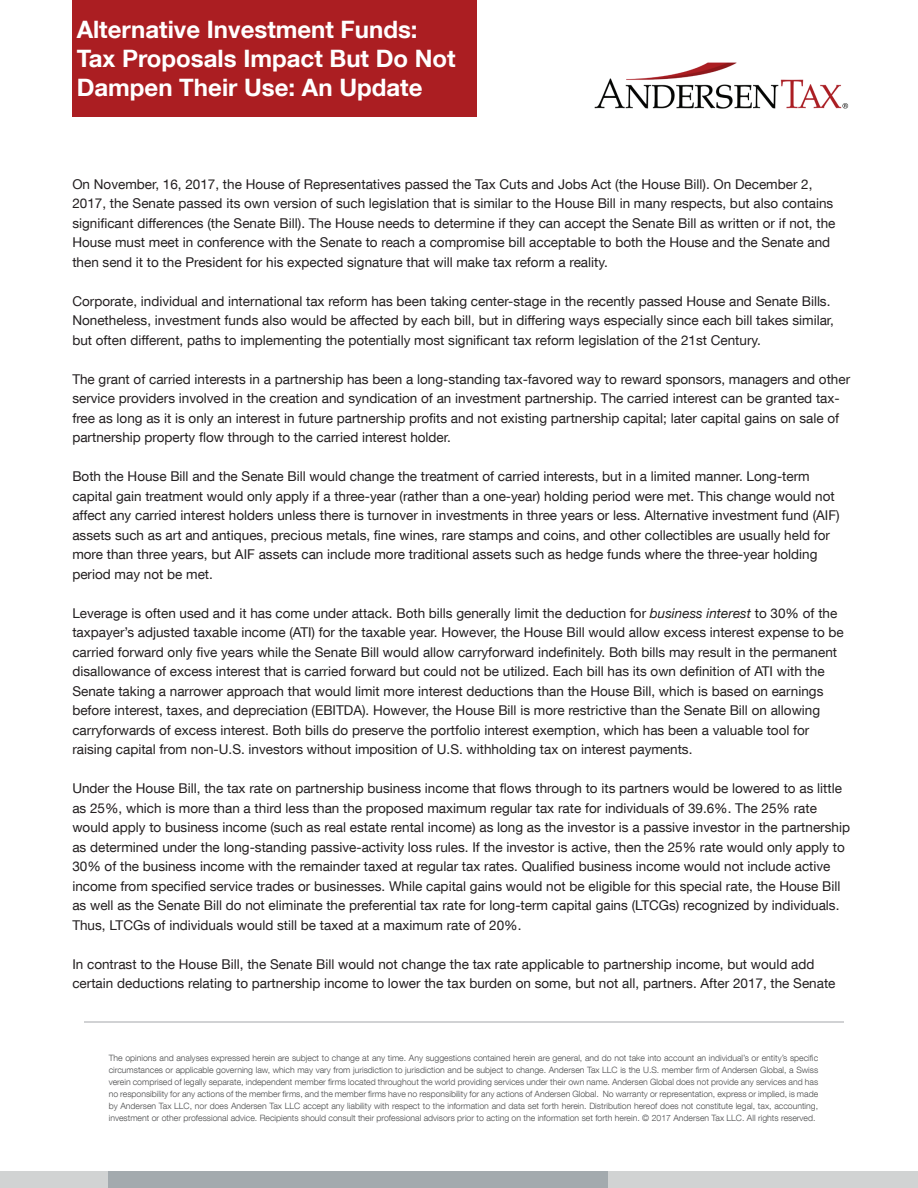
<style>
.page{position:relative;width:918px;height:1188px;background:#fff}
.page>*{position:absolute;margin:0;border:0;box-sizing:border-box;transform-origin:0 0}
.t1{font:700 24px/28.8px "Helvetica Neue LT Com";color:#fff}
.t2{font:13.5px/19.5px "Helvetica Neue LT Com";color:#231f20}
.t3{font:300 8.7px/12px "Helvetica Neue LT Com";color:#4b4c4d;text-align:justify}
.s1{font-style:italic}
</style>
<div class="page">
<div style="left:0;top:1172px;width:918px;height:16px;background:#d1d3d3"></div>
<div style="left:108px;top:1172px;width:500px;height:16px;background:#a3aaae"></div>
<hr style="left:84px;top:1021px;width:759px;height:2px;background:#d1d2d4">
<img style="left:594px;top:62px;width:255px;height:47px">
<div style="left:72px;top:0;width:405px;height:116px;background:#ab1e22"></div>
<h1 class="t1" style="left:77px;top:15px;width:381px">Alternative Investment Funds:<br>Tax Proposals Impact But Do Not<br>Dampen Their Use: An Update</h1>
<p class="t2" style="left:72px;top:174px;width:765px">On November, 16, 2017, the House of Representatives passed the Tax Cuts and Jobs Act (the House Bill). On December 2, 2017, the Senate passed its own version of such legislation that is similar to the House Bill in many respects, but also contains significant differences (the Senate Bill). The House needs to determine if they can accept the Senate Bill as written or if not, the House must meet in conference with the Senate to reach a compromise bill acceptable to both the House and the Senate and then send it to the President for his expected signature that will make tax reform a reality.</p>
<p class="t2" style="left:72px;top:291px;width:763px">Corporate, individual and international tax reform has been taking center-stage in the recently passed House and Senate Bills.<br>Nonetheless, investment funds also would be affected by each bill, but in differing ways especially since each bill takes similar, but often different, paths to implementing the potentially most significant tax reform legislation of the 21st Century.</p>
<p class="t2" style="left:72px;top:369px;width:779px">The grant of carried interests in a partnership has been a long-standing tax-favored way to reward sponsors, managers and other service providers involved in the creation and syndication of an investment partnership. The carried interest can be granted tax&shy;free as long as it is only an interest in future partnership profits and not existing partnership capital; later capital gains on sale of partnership property flow through to the carried interest holder.</p>
<p class="t2" style="left:72px;top:466px;width:769px">Both the House Bill and the Senate Bill would change the treatment of carried interests, but in a limited manner. Long-term capital gain treatment would only apply if a three-year (rather than a one-year) holding period were met. This change would not affect any carried interest holders unless there is turnover in investments in three years or less. Alternative investment fund (AIF) assets such as art and antiques, precious metals, fine wines, rare stamps and coins, and other collectibles are usually held for more than three years, but AIF assets can include more traditional assets such as hedge funds where the three-year holding period may not be met.</p>
<p class="t2" style="left:72px;top:603px;width:773px">Leverage is often used and it has come under attack. Both bills generally limit the deduction for <span class="s1">business interest</span> to 30% of the taxpayer’s adjusted taxable income (ATI) for the taxable year. However, the House Bill would allow excess interest expense to be carried forward only five years while the Senate Bill would allow carryforward indefinitely. Both bills may result in the permanent disallowance of excess interest that is carried forward but could not be utilized. Each bill has its own definition of ATI with the Senate taking a narrower approach that would limit more interest deductions than the House Bill, which is based on earnings before interest, taxes, and depreciation (EBITDA). However, the House Bill is more restrictive than the Senate Bill on allowing carryforwards of excess interest. Both bills do preserve the portfolio interest exemption, which has been a valuable tool for raising capital from non-U.S. investors without imposition of U.S. withholding tax on interest payments.</p>
<p class="t2" style="left:72px;top:778px;width:779px">Under the House Bill, the tax rate on partnership business income that flows through to its partners would be lowered to as little as 25%, which is more than a third less than the proposed maximum regular tax rate for individuals of 39.6%. The 25% rate would apply to business income (such as real estate rental income) as long as the investor is a passive investor in the partnership as determined under the long-standing passive-activity loss rules. If the investor is active, then the 25% rate would only apply to 30% of the business income with the remainder taxed at regular tax rates. Qualified business income would not include active income from specified service trades or businesses. While capital gains would not be eligible for this special rate, the House Bill as well as the Senate Bill do not eliminate the preferential tax rate for long-term capital gains (LTCGs) recognized by individuals.<br>Thus, LTCGs of individuals would still be taxed at a maximum rate of 20%.</p>
<p class="t2" style="left:72px;top:954px;width:765px">In contrast to the House Bill, the Senate Bill would not change the tax rate applicable to partnership income, but would add certain deductions relating to partnership income to lower the tax burden on some, but not all, partners. After 2017, the Senate</p>
<p class="t3" style="left:109px;top:1052px;width:711px">The opinions and analyses expressed herein are subject to change at any time. Any suggestions contained herein are general, and do not take into account an individual’s or entity’s specific circumstances or applicable governing law, which may vary from jurisdiction to jurisdiction and be subject to change. Andersen Tax LLC is the U.S. member firm of Andersen Global, a Swiss verein comprised of legally separate, independent member firms located throughout the world providing services under their own name. Andersen Global does not provide any services and has no responsibility for any actions of the member firms, and the member firms have no responsibility for any actions of Andersen Global. No warranty or representation, express or implied, is made by Andersen Tax LLC, nor does Andersen Tax LLC accept any liability with respect to the information and data set forth herein. Distribution hereof does not constitute legal, tax, accounting, investment or other professional advice. Recipients should consult their professional advisors prior to acting on the information set forth herein. © 2017 Andersen Tax LLC. All rights reserved.</p>
</div>
